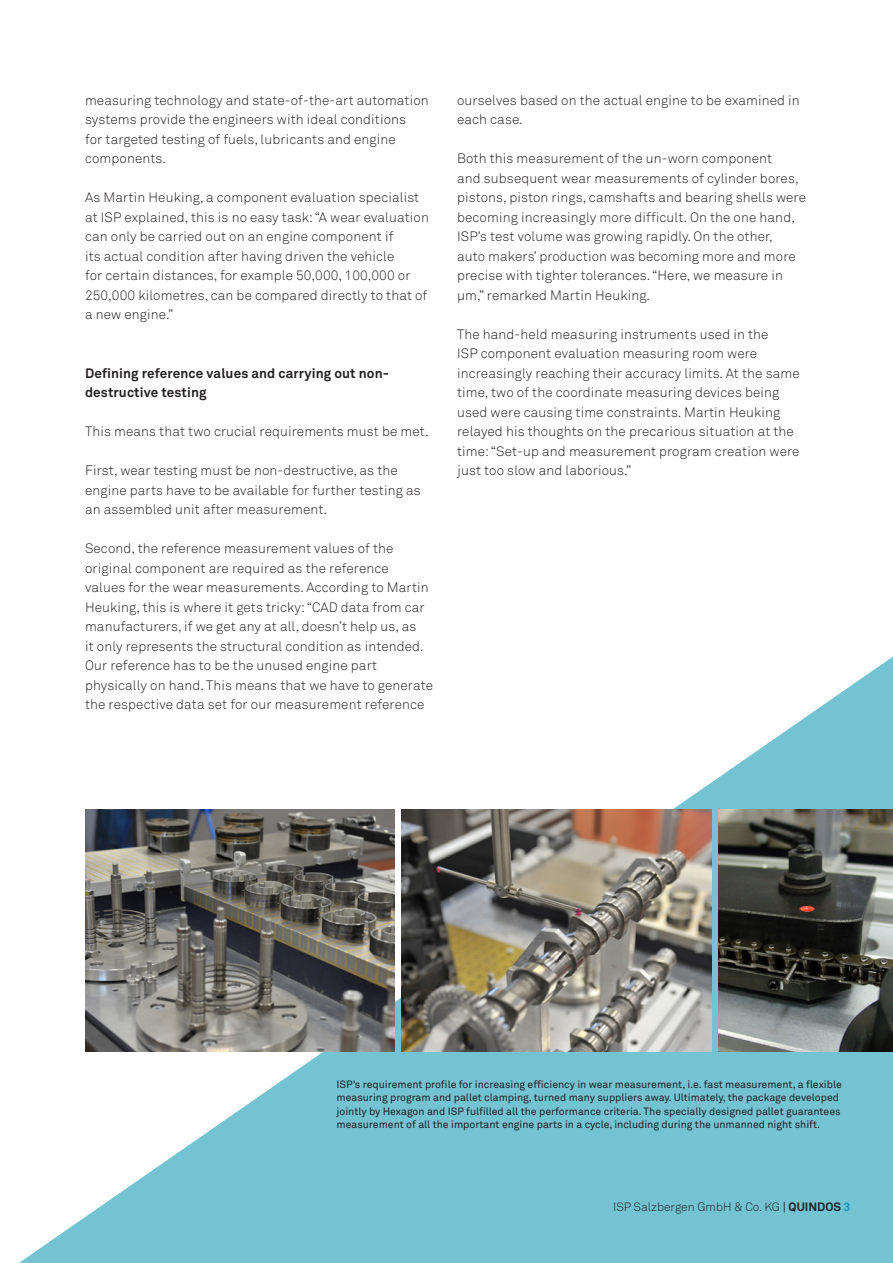
<style>
.page{position:relative;width:893px;height:1263px;background:#fff}
.page>*{position:absolute;margin:0;border:0;box-sizing:border-box;transform-origin:0 0}
.Body_Copy{font:13.5px/19.5px "Akkurat Light Pro";letter-spacing:.01em;color:#231f20}
.Body_Copy-2{font:700 13.5px/19.5px "Akkurat Pro";letter-spacing:.01em;color:#231f20}
.t1{font:12px "Akkurat Light Pro";color:#231f20}
.Main_Body_text{font:10.5px/13.5px "Akkurat Pro";color:#231f20}
.s1{font-family:"Akkurat Pro"}
.s2{font-family:"Akkurat Pro";font-weight:700}
.s3{font-family:"Akkurat Pro";font-weight:700;color:#1497ba}
</style>
<div class="page">
<svg style="left:19px;top:656px;width:874px;height:607px;fill:#74c3d3"></svg>
<img style="left:85px;top:809px;width:310px;height:242px">
<img style="left:402px;top:809px;width:309px;height:242px">
<img style="left:718px;top:809px;width:175px;height:242px">
<p class="Body_Copy" style="left:85px;top:90px;width:345px">measuring technology and state-of-the-art automation systems provide the engineers with ideal conditions<br>for targeted testing of fuels, lubricants and engine components.</p>
<p class="Body_Copy" style="left:85px;top:188px;width:345px">As Martin Heuking, a component evaluation specialist at ISP explained, this is no easy task: “A wear evaluation can only be carried out on an engine component if<br>its actual condition after having driven the vehicle<br>for certain distances, for example 50,000, 100,000 or 250,000 kilometres, can be compared directly to that of a new engine.”</p>
<p class="Body_Copy-2" style="left:85px;top:363px;width:305px">Defining reference values and carrying out non&shy;destructive testing</p>
<p class="Body_Copy" style="left:85px;top:422px;width:345px">This means that two crucial requirements must be met.</p>
<p class="Body_Copy" style="left:85px;top:461px;width:337px">First, wear testing must be non-destructive, as the engine parts have to be available for further testing as an assembled unit after measurement.</p>
<p class="Body_Copy" style="left:85px;top:539px;width:349px">Second, the reference measurement values of the original component are required as the reference<br>values for the wear measurements. According to Martin Heuking, this is where it gets tricky: “CAD data from car manufacturers, if we get any at all, doesn’t help us, as<br>it only represents the structural condition as intended.<br>Our reference has to be the unused engine part physically on hand. This means that we have to generate the respective data set for our measurement reference</p>
<p class="Body_Copy" style="left:457px;top:90px;width:344px">ourselves based on the actual engine to be examined in each case.</p>
<p class="Body_Copy" style="left:457px;top:149px;width:350px">Both this measurement of the un-worn component<br>and subsequent wear measurements of cylinder bores, pistons, piston rings, camshafts and bearing shells were becoming increasingly more difficult. On the one hand, ISP’s test volume was growing rapidly. On the other,<br>auto makers’ production was becoming more and more precise with tighter tolerances. “Here, we measure in µm,” remarked Martin Heuking.</p>
<p class="Body_Copy" style="left:457px;top:324px;width:344px">The hand-held measuring instruments used in the<br>ISP component evaluation measuring room were increasingly reaching their accuracy limits. At the same time, two of the coordinate measuring devices being used were causing time constraints. Martin Heuking relayed his thoughts on the precarious situation at the time: “Set-up and measurement program creation were just too slow and laborious.”</p>
<p class="Main_Body_text" style="left:336px;top:1078px;width:507px">ISP’s requirement profile for increasing efficiency in wear measurement, i.e. fast measurement, a flexible measuring program and pallet clamping, turned many suppliers away. Ultimately, the package developed jointly by Hexagon and ISP fulfilled all the performance criteria. The specially designed pallet guarantees measurement of all the important engine parts in a cycle, including during the unmanned night shift.</p>
<p class="t1" style="left:613px;top:1200px;width:239px">ISP Salzbergen GmbH &amp; Co. KG <span class="s1">|</span> <span class="s2">QUINDOS</span> <span class="s3">3</span></p>
</div>
